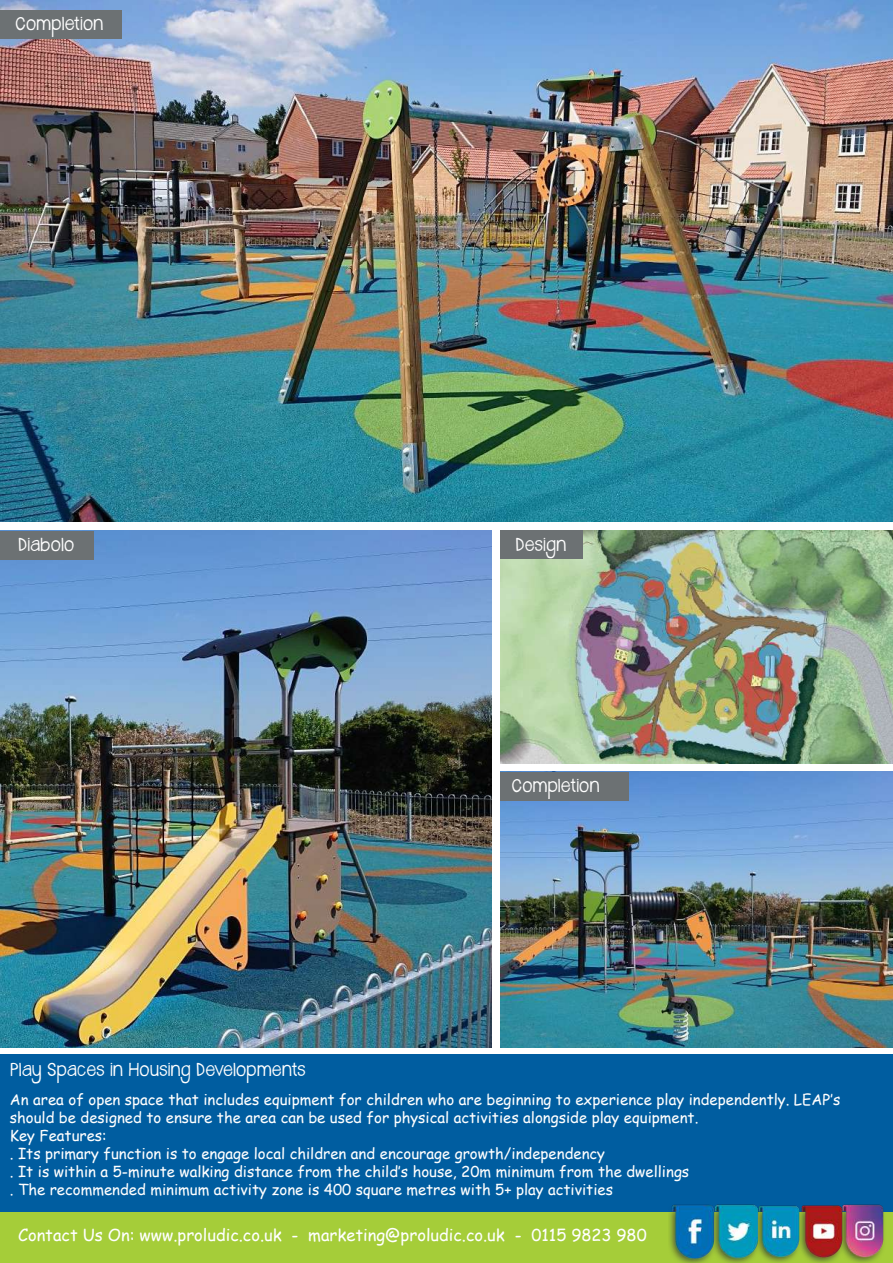
<style>
.page{position:relative;width:893px;height:1263px;background:#fff}
.page>*{position:absolute;margin:0;border:0;box-sizing:border-box;transform-origin:0 0}
.t1{font:16.5px "Comic Sans MS";color:#fff}
.t2{font:15px/18px "Comic Sans MS";color:#fff}
.t3{font:15px "Janda Safeand Sound Solid";letter-spacing:.025em;color:#fff}
</style>
<div class="page">
<div style="left:0;top:1054px;width:893px;height:175px;background:#005da0"></div>
<img style="left:500px;top:772px;width:393px;height:275px">
<img style="left:0;top:530px;width:491px;height:517px">
<div style="left:0;top:1212px;width:893px;height:51px;background:#a5cd39"></div>
<img style="left:669px;top:1204px;width:43px;height:59px">
<img style="left:845px;top:1204px;width:39px;height:59px">
<img style="left:761px;top:1205px;width:37px;height:58px">
<img style="left:712px;top:1204px;width:49px;height:59px">
<img style="left:798px;top:1204px;width:47px;height:59px">
<img style="left:0;top:0;width:893px;height:522px">
<img style="left:500px;top:530px;width:393px;height:233px">
<div style="left:0;top:10px;width:122px;height:29px;background:#6c7173"></div>
<div style="left:500px;top:530px;width:82px;height:29px;background:#6c7173"></div>
<div style="left:500px;top:772px;width:129px;height:29px;background:#6c7173"></div>
<div style="left:0;top:531px;width:94px;height:29px;background:#6c7173"></div>
<p class="t3" style="left:15px;top:13px;width:89px">Completion</p>
<p class="t3" style="left:19px;top:534px;width:57px">Diabolo</p>
<p class="t3" style="left:516px;top:534px;width:52px">Design</p>
<p class="t3" style="left:512px;top:775px;width:89px">Completion</p>
<p class="t3" style="left:10px;top:1059px;width:297px">Play Spaces in Housing Developments</p>
<p class="t2" style="left:10px;top:1089px;width:832px">An area of open space that includes equipment for children who are beginning to experience play independently. LEAP’s should be designed to ensure the area can be used for physical activities alongside play equipment.<br>Key Features:<br>. Its primary function is to engage local children and encourage growth/independency<br>. It is within a 5-minute walking distance from the child’s house, 20m minimum from the dwellings<br>. The recommended minimum activity zone is 400 square metres with 5+ play activities</p>
<p class="t1" style="left:18px;top:1223px;width:630px">Contact Us On: www.proludic.co.uk - marketing@proludic.co.uk - 0115 9823 980</p>
</div>
